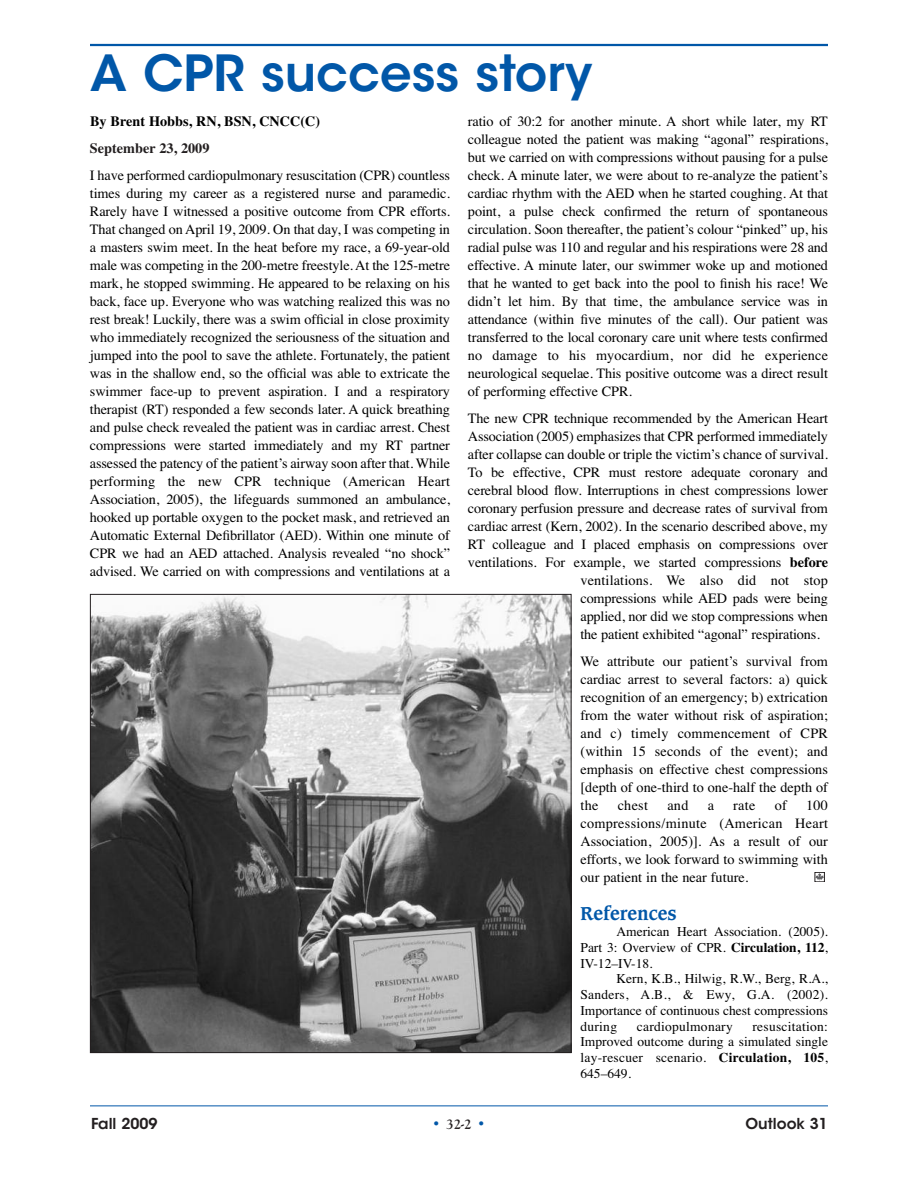
<style>
.page{position:relative;width:918px;height:1188px;background:#fff}
.page>*{position:absolute;margin:0;border:0;box-sizing:border-box;transform-origin:0 0}
.t1{font:600 49.5px "ITC Avant Garde Std";color:#0157a8}
.t2{font:700 18px "Caxton";color:#0157a8}
.t3{font:600 15px "ITC Avant Garde Std";color:#231f20}
.t4{font:700 15px "Goudy Old Style T";color:#231f20}
.t5{font:14.25px/18px "Times";letter-spacing:-.01em;color:#000;text-align:justify}
.t6{font:14.25px "Times";letter-spacing:.01em;color:#000}
.t7{font:700 14.25px "Times";color:#000}
.t8{font:700 14.25px "Times";color:#231f20}
.t9{font:13.5px/15.8px "Times";color:#000;text-align:justify}
.t10{font:13.5px "Times";letter-spacing:.02em;color:#000}
.s1{font-weight:700}
.s2{font-family:"ITC Avant Garde Std";font-weight:600;color:#0157a8}
</style>
<div class="page">
<hr style="left:90px;top:44px;width:738px;height:2px;background:#0157a8">
<hr style="left:90px;top:1106px;width:738px;height:1px;background:#0157a8">
<svg style="left:817px;top:874px;width:6px;height:6px"></svg>
<div style="left:815px;top:872px;width:10px;height:10px;border:1px solid #231f20"></div>
<img style="left:92px;top:596px;width:478px;height:455px">
<h1 class="t1" style="left:90px;top:54px;width:504px">A CPR success story</h1>
<p class="t7" style="left:90px;top:113px;width:232px">By Brent Hobbs, RN, BSN, CNCC(C)</p>
<p class="t8" style="left:90px;top:140px;width:121px">September 23, 2009</p>
<p class="t5" style="left:90px;top:166px;width:362px">I have performed cardiopulmonary resuscitation (CPR) countless times during my career as a registered nurse and paramedic.<br>Rarely have I witnessed a positive outcome from CPR efforts.<br>That changed on April 19, 2009. On that day, I was competing in a masters swim meet. In the heat before my race, a 69-year-old male was competing in the 200-metre freestyle. At the 125-metre mark, he stopped swimming. He appeared to be relaxing on his back, face up. Everyone who was watching realized this was no rest break! Luckily, there was a swim official in close proximity who immediately recognized the seriousness of the situation and jumped into the pool to save the athlete. Fortunately, the patient was in the shallow end, so the official was able to extricate the swimmer face-up to prevent aspiration. I and a respiratory therapist (RT) responded a few seconds later. A quick breathing and pulse check revealed the patient was in cardiac arrest. Chest compressions were started immediately and my RT partner assessed the patency of the patient’s airway soon after that. While performing the new CPR technique (American Heart Association, 2005), the lifeguards summoned an ambulance, hooked up portable oxygen to the pocket mask, and retrieved an Automatic External Defibrillator (AED). Within one minute of CPR we had an AED attached. Analysis revealed “no shock” advised. We carried on with compressions and ventilations at a</p>
<p class="t5" style="left:468px;top:112px;width:362px">ratio of 30:2 for another minute. A short while later, my RT colleague noted the patient was making “agonal” respirations, but we carried on with compressions without pausing for a pulse check. A minute later, we were about to re-analyze the patient’s cardiac rhythm with the AED when he started coughing. At that point, a pulse check confirmed the return of spontaneous circulation. Soon thereafter, the patient’s colour “pinked” up, his radial pulse was 110 and regular and his respirations were 28 and effective. A minute later, our swimmer woke up and motioned that he wanted to get back into the pool to finish his race! We didn’t let him. By that time, the ambulance service was in attendance (within five minutes of the call). Our patient was transferred to the local coronary care unit where tests confirmed no damage to his myocardium, nor did he experience neurological sequelae. This positive outcome was a direct result of performing effective CPR.</p>
<p class="t5" style="left:468px;top:409px;width:362px">The new CPR technique recommended by the American Heart</p>
<p class="t5" style="left:468px;top:427px;width:361px">Association (2005) emphasizes that CPR performed immediately</p>
<p class="t5" style="left:468px;top:445px;width:362px">after collapse can double or triple the victim’s chance of survival.</p>
<p class="t5" style="left:468px;top:463px;width:361px">To be effective, CPR must restore adequate coronary and</p>
<p class="t5" style="left:468px;top:481px;width:362px">cerebral blood flow. Interruptions in chest compressions lower</p>
<p class="t5" style="left:468px;top:499px;width:362px">coronary perfusion pressure and decrease rates of survival from</p>
<p class="t5" style="left:468px;top:517px;width:362px">cardiac arrest (Kern, 2002). In the scenario described above, my</p>
<p class="t5" style="left:468px;top:535px;width:362px">RT colleague and I placed emphasis on compressions over</p>
<p class="t5" style="left:468px;top:553px;width:361px">ventilations. For example, we started compressions <span class="s1">before</span></p>
<p class="t6" style="left:580px;top:572px;width:249px">ventilations. We also did not stop</p>
<p class="t5" style="left:580px;top:589px;width:249px">compressions while AED pads were being</p>
<p class="t5" style="left:580px;top:607px;width:249px">applied, nor did we stop compressions when</p>
<p class="t5" style="left:580px;top:625px;width:241px">the patient exhibited “agonal” respirations.</p>
<p class="t5" style="left:580px;top:652px;width:249px">We attribute our patient’s survival from cardiac arrest to several factors: a) quick recognition of an emergency; b) extrication from the water without risk of aspiration; and c) timely commencement of CPR (within 15 seconds of the event); and emphasis on effective chest compressions [depth of one-third to one-half the depth of the</p>
<p class="t5" style="left:618px;top:796px;width:32px">chest</p>
<p class="t5" style="left:667px;top:796px;width:23px">and</p>
<p class="t5" style="left:708px;top:796px;width:8px">a</p>
<p class="t5" style="left:733px;top:796px;width:24px">rate</p>
<p class="t5" style="left:775px;top:796px;width:14px">of</p>
<p class="t5" style="left:580px;top:796px;width:249px;text-indent:226px">100 compressions/minute (American Heart Association, 2005)]. As a result of our efforts, we look forward to swimming with our patient in the near future.</p>
<p class="t2" style="left:580px;top:906px;width:97px">References</p>
<p class="t9" style="left:580px;top:923px;width:249px;text-indent:36px">American Heart Association. (2005).<br>Part 3: Overview of CPR. <span class="s1">Circulation, 112</span>, IV-12–IV-18.</p>
<p class="t9" style="left:580px;top:971px;width:249px;text-indent:36px">Kern, K.B., Hilwig, R.W., Berg, R.A., Sanders, A.B., &amp; Ewy, G.A. (2002).<br>Importance of continuous chest compressions during</p>
<p class="t10" style="left:637px;top:1018px;width:97px">cardiopulmonary</p>
<p class="t9" style="left:580px;top:1018px;width:249px;text-indent:172px">resuscitation:<br>Improved outcome during a simulated single lay-rescuer scenario. <span class="s1">Circulation, 105</span>, 645–649.</p>
<p class="t3" style="left:91px;top:1118px;width:68px">Fall 2009</p>
<p class="t4" style="left:432px;top:1115px;width:56px"><span class="s2">•</span> 32-2 <span class="s2">•</span></p>
<p class="t3" style="left:746px;top:1118px;width:84px">Outlook 31</p>
</div>
